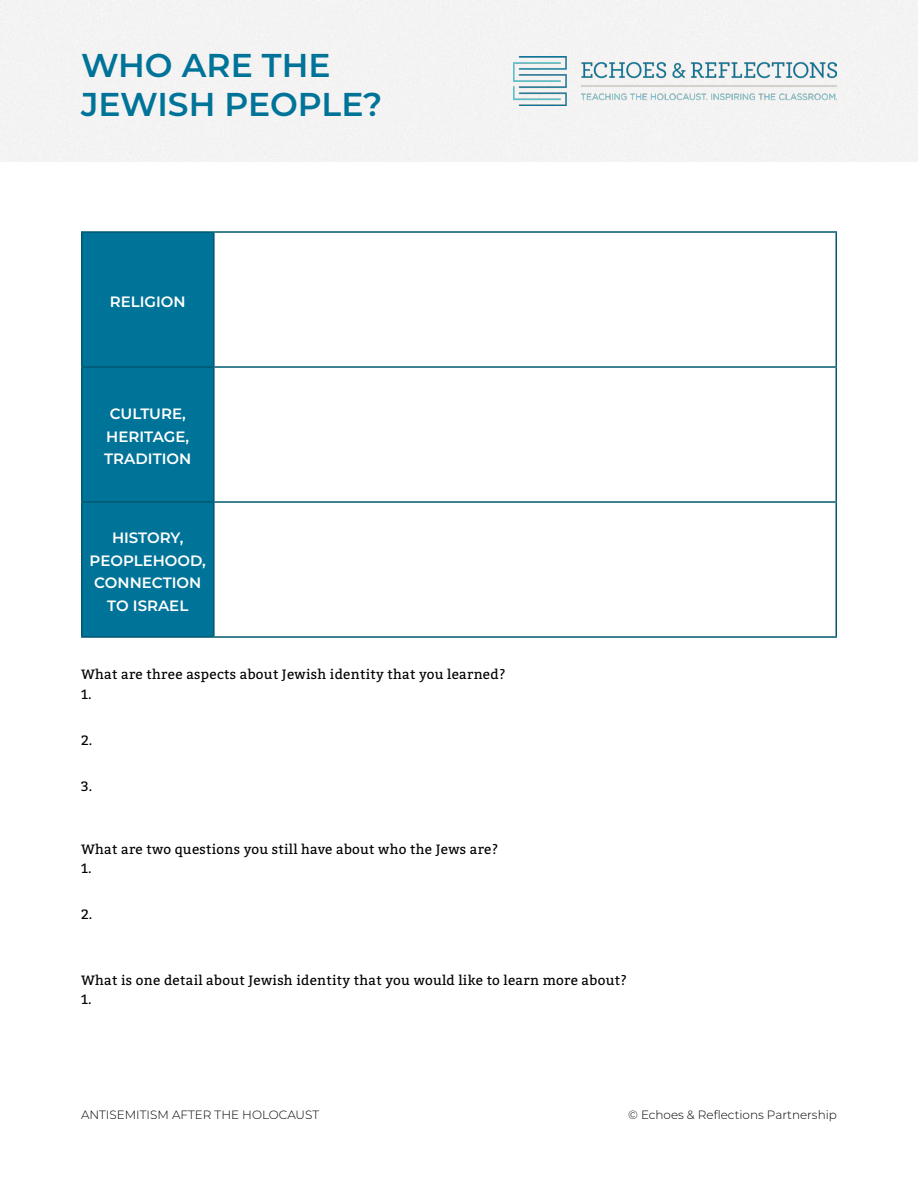
<style>
.page{position:relative;width:918px;height:1188px;background:#fff}
.page>*{position:absolute;margin:0;border:0;box-sizing:border-box;transform-origin:0 0}
.t1{font:600 33px/39.6px "Montserrat";color:#007399}
.t2{font:600 15px/22.5px "Montserrat";color:#fff;text-align:center}
.t3{font:13.5px/19.5px "Bitter";letter-spacing:.02em;color:#000}
.t4{font:300 12px "Montserrat";color:#000}
</style>
<div class="page">
<div style="left:0;top:0;width:918px;height:162px;background:#f4f3f3"></div>
<img style="left:513px;top:57px;width:324px;height:48px">
<div style="left:82px;top:233px;width:131px;height:403px;background:#007399"></div>
<hr style="left:213px;top:233px;width:2px;height:133px;background:#005870">
<hr style="left:81px;top:366px;width:133px;height:2px;background:#005870">
<hr style="left:214px;top:366px;width:623px;height:2px;background:#005870">
<hr style="left:213px;top:368px;width:2px;height:133px;background:#005870">
<hr style="left:81px;top:501px;width:133px;height:2px;background:#005870">
<hr style="left:214px;top:501px;width:623px;height:2px;background:#005870">
<hr style="left:213px;top:503px;width:2px;height:133px;background:#005870">
<hr style="left:81px;top:231px;width:133px;height:2px;background:#005870">
<hr style="left:81px;top:233px;width:1px;height:133px;background:#005870">
<hr style="left:214px;top:231px;width:623px;height:2px;background:#005870">
<hr style="left:836px;top:233px;width:1px;height:133px;background:#005870">
<hr style="left:81px;top:368px;width:1px;height:133px;background:#005870">
<hr style="left:836px;top:368px;width:1px;height:133px;background:#005870">
<hr style="left:81px;top:503px;width:1px;height:133px;background:#005870">
<hr style="left:836px;top:503px;width:1px;height:133px;background:#005870">
<hr style="left:81px;top:636px;width:133px;height:2px;background:#005870">
<hr style="left:214px;top:636px;width:623px;height:2px;background:#005870">
<h1 class="t1" style="left:81px;top:44px;width:303px">WHO ARE THE<br>JEWISH PEOPLE?</h1>
<p class="t2" style="left:110px;top:290px;width:77px">RELIGION</p>
<p class="t2" style="left:104px;top:402px;width:88px">CULTURE,<br>HERITAGE,<br>TRADITION</p>
<p class="t2" style="left:90px;top:526px;width:118px">HISTORY,<br>PEOPLEHOOD,<br>CONNECTION<br>TO ISRAEL</p>
<p class="t3" style="left:81px;top:665px;width:426px">What are three aspects about Jewish identity that you learned?<br>1.</p>
<p class="t3" style="left:81px;top:730px;width:13px">2.</p>
<p class="t3" style="left:81px;top:777px;width:13px">3.</p>
<p class="t3" style="left:81px;top:839px;width:419px">What are two questions you still have about who the Jews are?</p>
<p class="t3" style="left:81px;top:859px;width:12px">1.</p>
<p class="t3" style="left:81px;top:905px;width:13px">2.</p>
<p class="t3" style="left:81px;top:971px;width:547px">What is one detail about Jewish identity that you would like to learn more about?</p>
<p class="t3" style="left:81px;top:990px;width:12px">1.</p>
<p class="t4" style="left:81px;top:1106px;width:240px">ANTISEMITISM AFTER THE HOLOCAUST</p>
<p class="t4" style="left:628px;top:1106px;width:210px">© Echoes &amp; Reflections Partnership</p>
</div>
